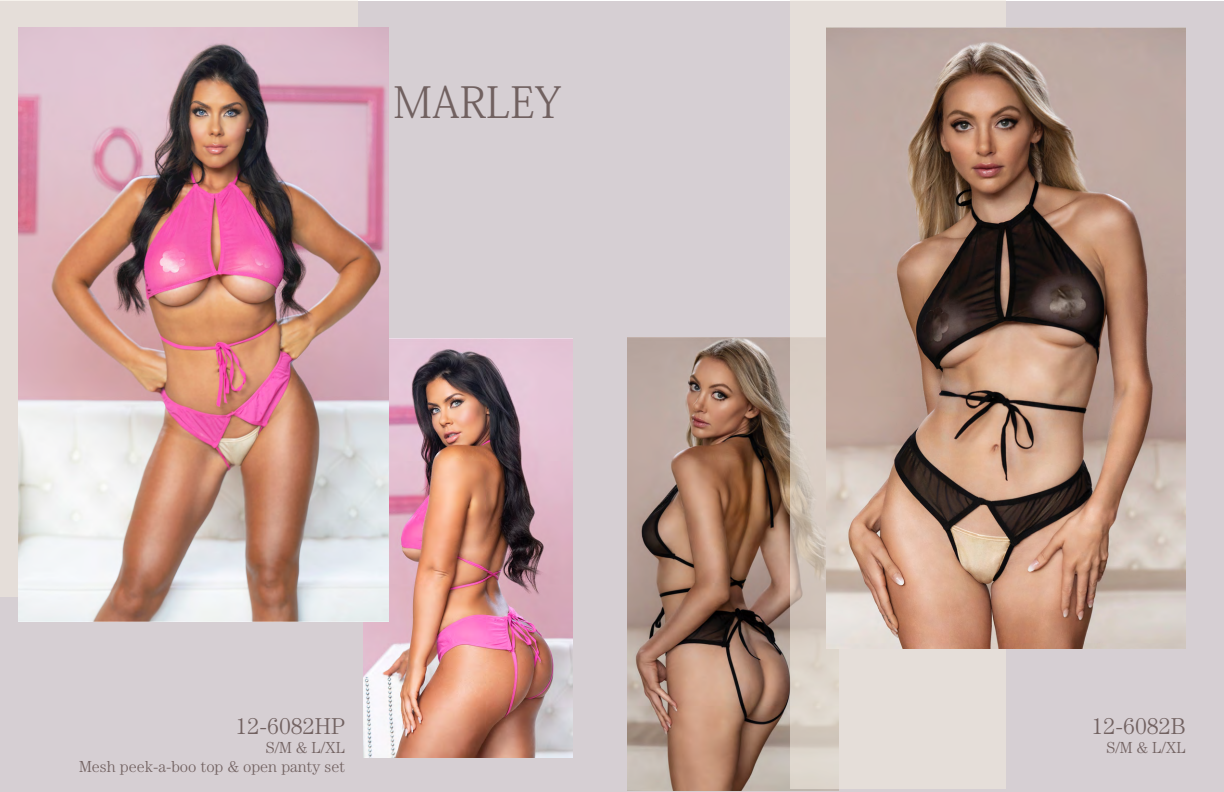
<style>
.page{position:relative;width:1224px;height:792px;background:#fff}
.page>*{position:absolute;margin:0;border:0;box-sizing:border-box;transform-origin:0 0}
.t1{font:43px "Adobe Fangsong Std";color:#716160}
.t2{font:300 23px "Century Std";color:#716160}
.t3{font:300 16px/19.2px "Century Std";color:#716160;text-align:right}
</style>
<div class="page">
<div style="left:0;top:1px;width:1224px;height:791px;background:#d6cfd3"></div>
<img style="left:363px;top:338px;width:210px;height:419px">
<div style="left:0;top:0;width:357px;height:596px;background:#e5ded9"></div>
<img style="left:627px;top:337px;width:211px;height:453px">
<svg style="left:790px;top:0;width:216px;height:789px;fill:#e5ded9"></svg>
<img style="left:827px;top:28px;width:359px;height:620px">
<img style="left:18px;top:28px;width:370px;height:594px">
<h1 class="t1" style="left:394px;top:75px;width:170px">MARLEY</h1>
<h2 class="t2" style="left:236px;top:712px;width:111px">12-6082HP</h2>
<p class="t3" style="left:79px;top:737px;width:267px">S/M &amp; L/XL<br>Mesh peek-a-boo top &amp; open panty set</p>
<h2 class="t2" style="left:1092px;top:713px;width:96px">12-6082B</h2>
<p class="t3" style="left:1107px;top:738px;width:81px">S/M &amp; L/XL</p>
</div>
